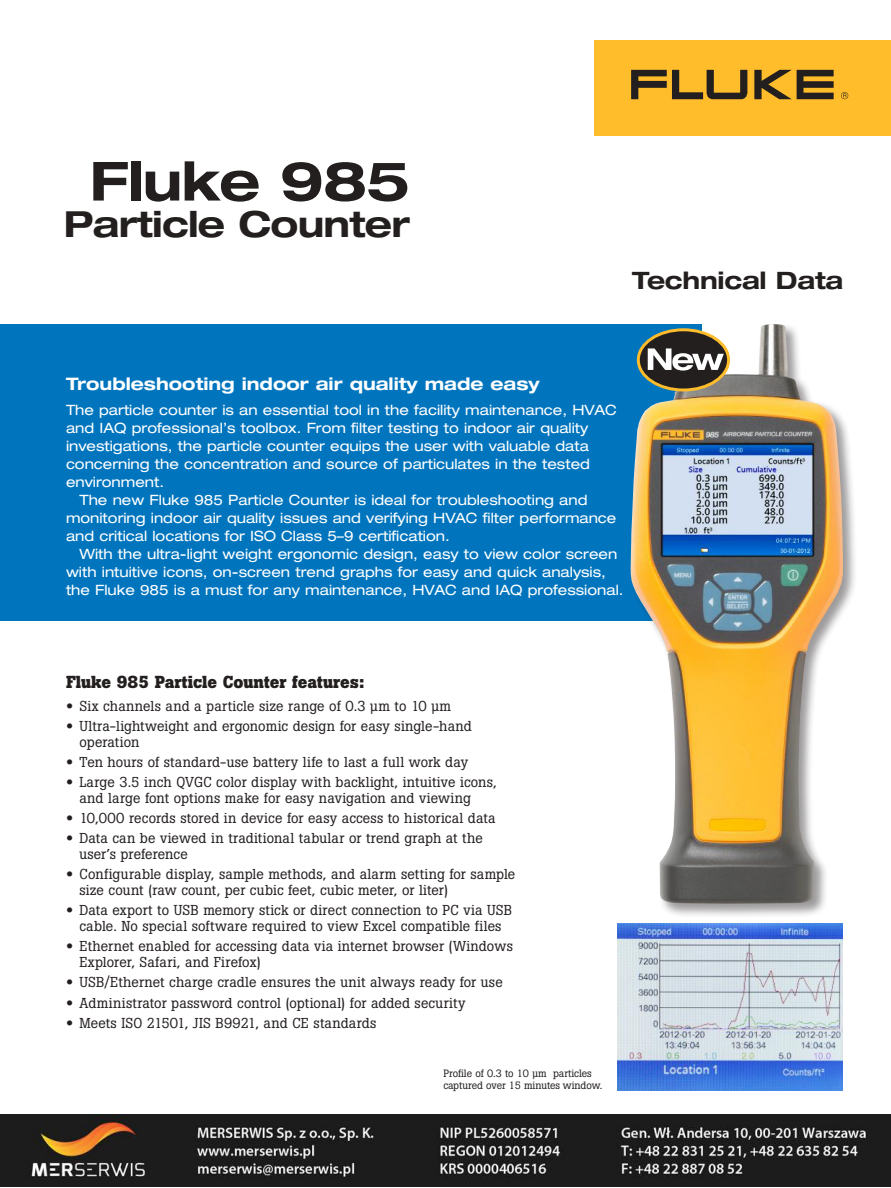
<style>
.page{position:relative;width:891px;height:1188px;background:#fff}
.page>*{position:absolute;margin:0;border:0;box-sizing:border-box;transform-origin:0 0}
.t1{font:700 expanded 54px "Helvetica Neue LT Std";letter-spacing:-.02em;color:#241f1f}
.t2{font:700 expanded 36px "Helvetica Neue LT Std";letter-spacing:-.02em;color:#241f1f}
.t3{font:700 expanded 24px "Helvetica Neue LT Std";letter-spacing:-.01em;color:#241f1f}
.t4{font:700 expanded 17.25px "Helvetica Neue LT Std";color:#fff}
.t5{font:700 17.25px "Boton Pro";color:#241f1f}
.t6{font:14.25px/15.8px "Boton Pro";letter-spacing:.01em;color:#241f1f}
.t7{font:expanded 14.25px "Helvetica Neue LT Std";color:#fff}
.t8{font:10.5px/12px "Boton Pro";letter-spacing:-.005em;color:#241f1f}
.s1{font-family:"Helvetica Neue LT Std";font-weight:700;font-stretch:expanded}
</style>
<div class="page">
<div style="left:1px;top:324px;width:701px;height:297px;background:#0075be"></div>
<div style="left:594px;top:40px;width:297px;height:96px;background:#ffbc2b"></div>
<svg style="left:754px;top:70px;width:80px;height:29px"></svg>
<svg style="left:631px;top:70px;width:117px;height:29px"></svg>
<svg style="left:841px;top:92px;width:7px;height:7px"></svg>
<div style="left:629px;top:323px;width:229px;height:595px;background:#241f1f;opacity:.45"></div>
<img style="left:631px;top:324px;width:213px;height:580px">
<div style="left:638px;top:330px;width:91px;height:60px;background:#241f1f;border-radius:50%"></div>
<div style="left:637px;top:328px;width:93px;height:64px;border:3px solid #ffbc2b;border-radius:50%"></div>
<svg style="left:648px;top:348px;width:76px;height:23px"></svg>
<img style="left:617px;top:924px;width:226px;height:166px">
<img style="left:0;top:1114px;width:891px;height:72px">
<h1 class="t1" style="left:90px;top:147px;width:322px">Fluke 985</h1>
<h2 class="t2" style="left:64px;top:201px;width:348px">Particle Counter</h2>
<h3 class="t3" style="left:632px;top:265px;width:213px">Technical Data</h3>
<p class="t4" style="left:66px;top:373px;width:475px">Troubleshooting indoor air quality made easy</p>
<p class="t7" style="left:66px;top:401px;width:552px">The particle counter is an essential tool in the facility maintenance, HVAC</p>
<p class="t7" style="left:66px;top:419px;width:524px">and IAQ professional’s toolbox. From filter testing to indoor air quality</p>
<p class="t7" style="left:66px;top:437px;width:524px">investigations, the particle counter equips the user with valuable data</p>
<p class="t7" style="left:66px;top:455px;width:525px">concerning the concentration and source of particulates in the tested</p>
<p class="t7" style="left:66px;top:473px;width:100px">environment.</p>
<p class="t7" style="left:79px;top:491px;width:510px">The new Fluke 985 Particle Counter is ideal for troubleshooting and</p>
<p class="t7" style="left:66px;top:509px;width:552px">monitoring indoor air quality issues and verifying HVAC filter performance</p>
<p class="t7" style="left:66px;top:527px;width:385px">and critical locations for ISO Class 5–9 certification.</p>
<p class="t7" style="left:79px;top:545px;width:539px">With the ultra-light weight ergonomic design, easy to view color screen</p>
<p class="t7" style="left:66px;top:563px;width:542px">with intuitive icons, on-screen trend graphs for easy and quick analysis,</p>
<p class="t7" style="left:66px;top:581px;width:559px">the Fluke 985 is a must for any maintenance, HVAC and IAQ professional.</p>
<p class="t5" style="left:66px;top:671px;width:300px">Fluke 985 Particle Counter features:</p>
<p class="t6" style="left:66px;top:698px;width:387px"><span class="s1">•</span> Six channels and a particle size range of 0.3 µm to 10 µm</p>
<p class="t6" style="left:80px;top:718px;width:394px;text-indent:-14px"><span class="s1">•</span> Ultra-lightweight and ergonomic design for easy single-hand operation</p>
<p class="t6" style="left:66px;top:754px;width:404px"><span class="s1">•</span> Ten hours of standard-use battery life to last a full work day</p>
<p class="t6" style="left:80px;top:774px;width:419px;text-indent:-14px"><span class="s1">•</span> Large 3.5 inch QVGC color display with backlight, intuitive icons, and large font options make for easy navigation and viewing</p>
<p class="t6" style="left:66px;top:810px;width:431px"><span class="s1">•</span> 10,000 records stored in device for easy access to historical data</p>
<p class="t6" style="left:80px;top:831px;width:405px;text-indent:-14px"><span class="s1">•</span> Data can be viewed in traditional tabular or trend graph at the user’s preference</p>
<p class="t6" style="left:80px;top:867px;width:437px;text-indent:-13px"><span class="s1">•</span> Configurable display, sample methods, and alarm setting for sample size count (raw count, per cubic feet, cubic meter, or liter)</p>
<p class="t6" style="left:66px;top:903px;width:448px;text-align:center"><span class="s1">•</span> Data export to USB memory stick or direct connection to PC via USB cable. No special software required to view Excel compatible files</p>
<p class="t6" style="left:80px;top:939px;width:435px;text-indent:-13px"><span class="s1">•</span> Ethernet enabled for accessing data via internet browser (Windows<br>Explorer, Safari, and Firefox)</p>
<p class="t6" style="left:66px;top:975px;width:438px"><span class="s1">•</span> USB/Ethernet charge cradle ensures the unit always ready for use</p>
<p class="t6" style="left:66px;top:995px;width:401px"><span class="s1">•</span> Administrator password control (optional) for added security</p>
<p class="t6" style="left:66px;top:1015px;width:312px"><span class="s1">•</span> Meets ISO 21501, JIS B9921, and CE standards</p>
<p class="t8" style="left:443px;top:1067px;width:161px">Profile of 0.3 to 10 μm particles captured over 15 minutes window.</p>
</div>
